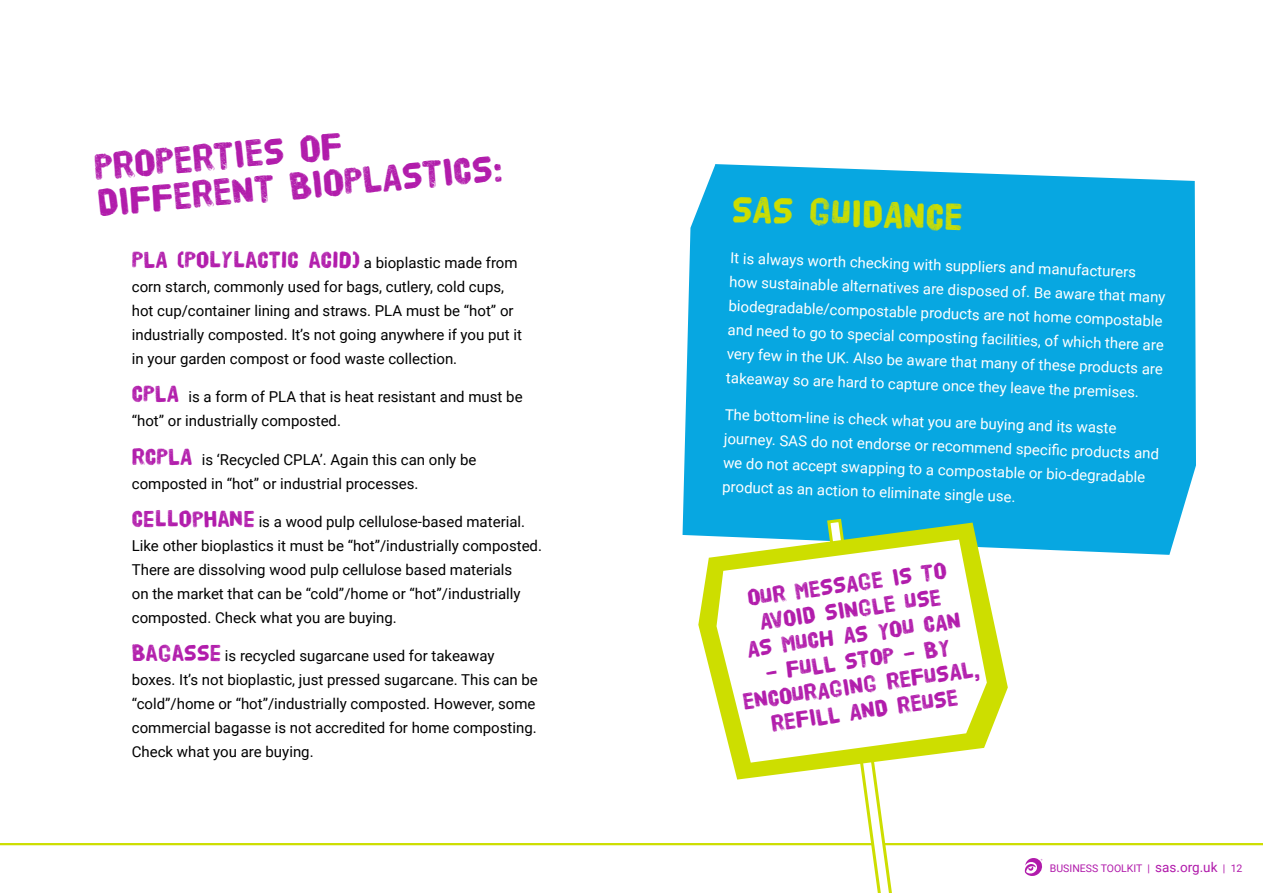
<style>
.page{position:relative;width:1263px;height:893px;background:#fff}
.page>*{position:absolute;margin:0;border:0;box-sizing:border-box;transform-origin:0 0}
.t1{font:39px/36px "HVD Poster";color:#b11bab}
.t2{font:39px "HVD Poster";color:#cdde00}
.t3{font:24px/25.5px "HVD Poster";color:#b11bab;text-align:center}
.t4{font:15px/24px "Roboto";color:#000}
.t5{font:15px/24px "Roboto";color:#fff}
.t6{font:10.5px "Roboto";color:#b11bab}
.s1{font-family:"Roboto";font-size:15px;color:#000}
.s2{font-family:"HVD Poster";font-size:24px;color:#b11bab}
.s3{font-size:13.5px}
</style>
<div class="page">
<svg style="left:1025px;top:858px;width:18px;height:18px"></svg>
<hr style="left:0;top:843px;width:1263px;height:2px;background:#cdde00">
<div style="left:682px;top:164px;width:514px;height:391px;background:#07a7e1"></div>
<svg style="left:825px;top:517px;width:73px;height:376px"></svg>
<svg style="left:698px;top:523px;width:310px;height:257px"></svg>
<svg style="left:716px;top:539px;width:271px;height:224px"></svg>
<h1 class="t1" style="left:93px;top:150px;width:409px;rotate:-5deg">PROPERTIES OF<br>DIFFERENT BIOPLASTICS:</h1>
<h2 class="t3" style="left:132px;top:247px;width:387px">PLA (POLYLACTIC ACID) <span class="s1">a bioplastic made from</span></h2>
<p class="t4" style="left:132px;top:274px;width:392px">corn starch, commonly used for bags, cutlery, cold cups, hot cup/container lining and straws. PLA must be “hot” or industrially composted. It’s not going anywhere if you put it in your garden compost or food waste collection.</p>
<p class="t4" style="left:132px;top:384px;width:392px"><span class="s2">CPLA</span> is a form of PLA that is heat resistant and must be “hot” or industrially composted.</p>
<p class="t4" style="left:132px;top:447px;width:346px"><span class="s2">RCPLA</span> is ‘Recycled CPLA’. Again this can only be composted in “hot” or industrial processes.</p>
<p class="t4" style="left:132px;top:509px;width:412px"><span class="s2">CELLOPHANE</span> is a wood pulp cellulose-based material.<br>Like other bioplastics it must be “hot”/industrially composted.<br>There are dissolving wood pulp cellulose based materials<br>on the market that can be “cold”/home or “hot”/industrially composted. Check what you are buying.</p>
<p class="t4" style="left:132px;top:643px;width:407px"><span class="s2">BAGASSE</span> is recycled sugarcane used for takeaway boxes. It’s not bioplastic, just pressed sugarcane. This can be “cold”/home or “hot”/industrially composted. However, some commercial bagasse is not accredited for home composting.<br>Check what you are buying.</p>
<h1 class="t2" style="left:732px;top:192px;width:233px;rotate:2deg">SAS GUIDANCE</h1>
<p class="t5" style="left:731px;top:245px;width:438px;rotate:2deg">It is always worth checking with suppliers and manufacturers how sustainable alternatives are disposed of. Be aware that many biodegradable/compostable products are not home compostable and need to go to special composting facilities, of which there are very few in the UK. Also be aware that many of these products are takeaway so are hard to capture once they leave the premises.</p>
<p class="t5" style="left:725px;top:402px;width:437px;rotate:2deg">The bottom-line is check what you are buying and its waste journey. SAS do not endorse or recommend specifi c products and we do not accept swapping to a compostable or bio-degradable product as an action to eliminate single use.</p>
<h2 class="t3" style="left:738px;top:587px;width:217px;rotate:-8deg">OUR MESSAGE IS TO<br>AVOID SINGLE USE<br>AS MUCH AS YOU CAN</h2>
<h2 class="t3" style="left:737px;top:664px;width:241px;rotate:-8deg">– FULL STOP – BY<br>ENCOURAGING REFUSAL,<br>REFILL AND REUSE</h2>
<p class="t6" style="left:1050px;top:861px;width:194px">BUSINESS TOOLKIT | <span class="s3">sas.org.uk</span> | 12</p>
</div>
